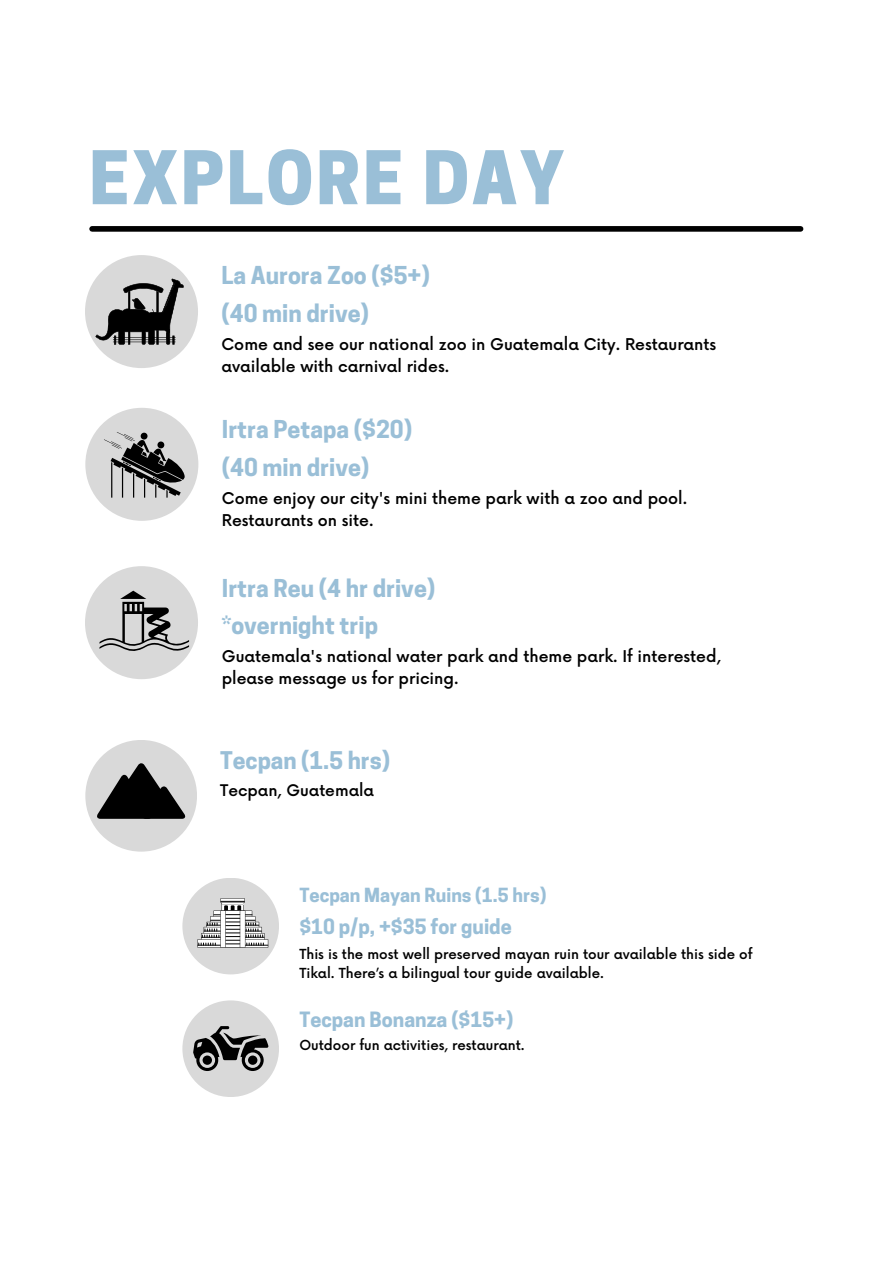
<style>
.page{position:relative;width:893px;height:1264px;background:#fff}
.page>*{position:absolute;margin:0;border:0;box-sizing:border-box;transform-origin:0 0}
.t1{font:800 69.3px "Cooper Hewitt";letter-spacing:.04em;color:#9abfd7}
.t2{font:700 23.1px "Cooper Hewitt";color:#9abfd7}
.t3{font:700 22.8px "Cooper Hewitt";color:#9abfd7}
.t4{font:700 19.8px "Cooper Hewitt";color:#9abfd7}
.t5{font:700 18.3px "Cooper Hewitt";color:#9abfd7}
.t6{font:500 15.75px/22px "Now";color:#010101}
.t7{font:500 15.6px "Now";color:#010101}
.t8{font:500 13.5px/18.9px "Now";color:#010101}
</style>
<div class="page">
<div style="left:92px;top:226px;width:708px;height:6px;background:#010101"></div>
<div style="left:85px;top:566px;width:113px;height:113px;background:#d9d9d9;border-radius:50%"></div>
<div style="left:85px;top:408px;width:113px;height:113px;background:#d9d9d9;border-radius:50%"></div>
<div style="left:85px;top:255px;width:113px;height:113px;background:#d9d9d9;border-radius:50%"></div>
<svg style="left:95px;top:278px;width:89px;height:66px"></svg>
<svg style="left:104px;top:432px;width:81px;height:65px"></svg>
<svg style="left:99px;top:590px;width:90px;height:61px"></svg>
<div style="left:182px;top:877px;width:97px;height:97px;background:#d9d9d9;border-radius:50%"></div>
<svg style="left:197px;top:898px;width:71px;height:49px"></svg>
<div style="left:182px;top:1000px;width:97px;height:96px;background:#d9d9d9;border-radius:50%"></div>
<svg style="left:193px;top:1026px;width:75px;height:44px"></svg>
<div style="left:85px;top:740px;width:112px;height:111px;background:#d9d9d9;border-radius:50%"></div>
<svg style="left:97px;top:763px;width:89px;height:55px"></svg>
<p class="t1" style="left:89px;top:152px;width:476px">EXPLORE DAY</p>
<p class="t2" style="left:221px;top:267px;width:210px">La Aurora Zoo ($5+)</p>
<p class="t2" style="left:221px;top:304px;width:149px">(40 min drive)</p>
<p class="t6" style="left:221px;top:334px;width:496px">Come and see our national zoo in Guatemala City. Restaurants available with carnival rides.</p>
<p class="t2" style="left:222px;top:421px;width:192px">Irtra Petapa ($20)</p>
<p class="t2" style="left:222px;top:458px;width:149px">(40 min drive)</p>
<p class="t6" style="left:222px;top:488px;width:467px">Come enjoy our city's mini theme park with a zoo and pool.<br>Restaurants on site.</p>
<p class="t2" style="left:222px;top:579px;width:215px">Irtra Reu (4 hr drive)</p>
<p class="t2" style="left:222px;top:617px;width:158px">*overnight trip</p>
<p class="t6" style="left:222px;top:646px;width:500px">Guatemala's national water park and theme park. If interested, please message us for pricing.</p>
<p class="t3" style="left:220px;top:751px;width:171px">Tecpan (1.5 hrs)</p>
<p class="t7" style="left:220px;top:782px;width:155px">Tecpan, Guatemala</p>
<p class="t5" style="left:299px;top:887px;width:248px">Tecpan Mayan Ruins (1.5 hrs)</p>
<p class="t4" style="left:299px;top:919px;width:214px">$10 p/p, +$35 for guide</p>
<p class="t8" style="left:299px;top:945px;width:454px">This is the most well preserved mayan ruin tour available this side of<br>Tikal. There’s a bilingual tour guide available.</p>
<p class="t4" style="left:299px;top:1011px;width:215px">Tecpan Bonanza ($15+)</p>
<p class="t8" style="left:299px;top:1036px;width:227px">Outdoor fun activities, restaurant.</p>
</div>
